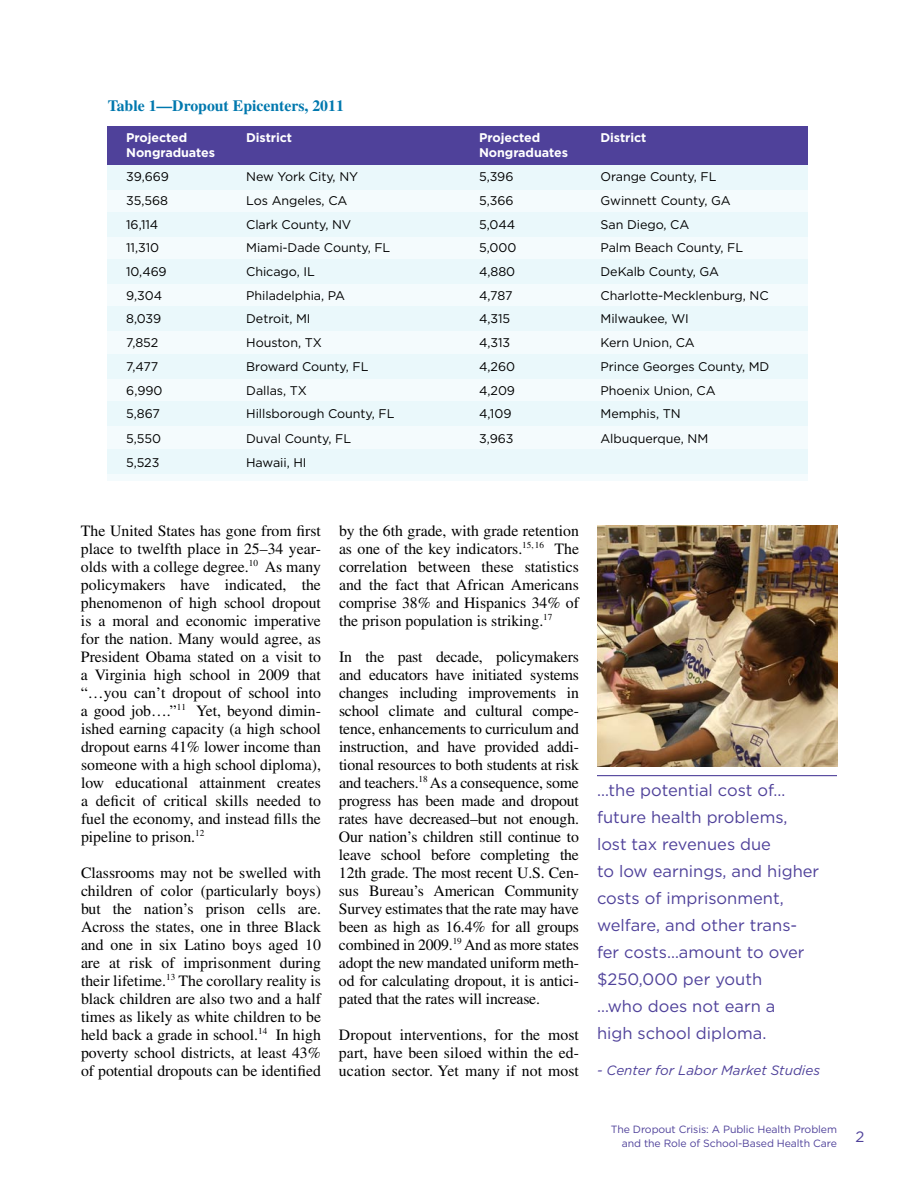
<style>
.page{position:relative;width:918px;height:1188px;background:#fff}
.page>*{position:absolute;margin:0;border:0;box-sizing:border-box;transform-origin:0 0}
.t1{font:16.5px/27px "Gotham";color:#4f419a}
.t2{font:15.75px/18px "Times";color:#000;text-align:justify}
.t3{font:700 15.75px "Times";color:#0078ae}
.t4{font:italic 13.5px "Gotham";color:#4f419a}
.t5{font:12.6px "Gotham";letter-spacing:-.005em;color:#000}
.t6{font:700 12.6px "Gotham";letter-spacing:-.005em;color:#fff}
.t7{font:10.5px/13.2px "Gotham";letter-spacing:-.01em;color:#4f419a}
</style>
<div class="page">
<div style="left:108px;top:151px;width:700px;height:330px;background:#f4fbfd"></div>
<div style="left:108px;top:164px;width:700px;height:25px;background:#eaf8fb"></div>
<div style="left:108px;top:212px;width:700px;height:24px;background:#eaf8fb"></div>
<div style="left:108px;top:260px;width:700px;height:24px;background:#eaf8fb"></div>
<div style="left:108px;top:307px;width:700px;height:24px;background:#eaf8fb"></div>
<div style="left:108px;top:354px;width:700px;height:24px;background:#eaf8fb"></div>
<div style="left:108px;top:402px;width:700px;height:24px;background:#eaf8fb"></div>
<div style="left:108px;top:449px;width:700px;height:24px;background:#eaf8fb"></div>
<div style="left:108px;top:126px;width:700px;height:39px;background:#4f419a"></div>
<img style="left:597px;top:526px;width:241px;height:241px">
<hr style="left:597px;top:775px;width:240px;height:1px;background:#4f419a">
<p class="t3" style="left:108px;top:97px;width:238px">Table 1—Dropout Epicenters, 2011</p>
<p class="t6" style="left:126px;top:129px;width:63px">Projected</p>
<p class="t6" style="left:246px;top:129px;width:47px">District</p>
<p class="t6" style="left:479px;top:129px;width:63px">Projected</p>
<p class="t6" style="left:600px;top:129px;width:47px">District</p>
<p class="t6" style="left:126px;top:145px;width:90px">Nongraduates</p>
<p class="t6" style="left:479px;top:145px;width:90px">Nongraduates</p>
<p class="t5" style="left:126px;top:169px;width:44px">39,669</p>
<p class="t5" style="left:246px;top:169px;width:114px">New York City, NY</p>
<p class="t5" style="left:479px;top:169px;width:36px">5,396</p>
<p class="t5" style="left:600px;top:169px;width:117px">Orange County, FL</p>
<p class="t5" style="left:126px;top:192px;width:43px">35,568</p>
<p class="t5" style="left:246px;top:192px;width:103px">Los Angeles, CA</p>
<p class="t5" style="left:479px;top:192px;width:36px">5,366</p>
<p class="t5" style="left:601px;top:192px;width:132px">Gwinnett County, GA</p>
<p class="t5" style="left:126px;top:216px;width:34px">16,114</p>
<p class="t5" style="left:246px;top:216px;width:107px">Clark County, NV</p>
<p class="t5" style="left:479px;top:216px;width:38px">5,044</p>
<p class="t5" style="left:601px;top:216px;width:90px">San Diego, CA</p>
<p class="t5" style="left:126px;top:240px;width:34px">11,310</p>
<p class="t5" style="left:246px;top:240px;width:146px">Miami-Dade County, FL</p>
<p class="t5" style="left:479px;top:240px;width:39px">5,000</p>
<p class="t5" style="left:601px;top:240px;width:144px">Palm Beach County, FL</p>
<p class="t5" style="left:126px;top:263px;width:42px">10,469</p>
<p class="t5" style="left:246px;top:263px;width:70px">Chicago, IL</p>
<p class="t5" style="left:479px;top:263px;width:38px">4,880</p>
<p class="t5" style="left:601px;top:263px;width:120px">DeKalb County, GA</p>
<p class="t5" style="left:126px;top:287px;width:37px">9,304</p>
<p class="t5" style="left:246px;top:287px;width:101px">Philadelphia, PA</p>
<p class="t5" style="left:479px;top:287px;width:35px">4,787</p>
<p class="t5" style="left:601px;top:287px;width:170px">Charlotte-Mecklenburg, NC</p>
<p class="t5" style="left:126px;top:311px;width:37px">8,039</p>
<p class="t5" style="left:246px;top:311px;width:66px">Detroit, MI</p>
<p class="t5" style="left:479px;top:311px;width:33px">4,315</p>
<p class="t5" style="left:601px;top:311px;width:90px">Milwaukee, WI</p>
<p class="t5" style="left:126px;top:335px;width:34px">7,852</p>
<p class="t5" style="left:246px;top:335px;width:77px">Houston, TX</p>
<p class="t5" style="left:479px;top:335px;width:33px">4,313</p>
<p class="t5" style="left:601px;top:335px;width:96px">Kern Union, CA</p>
<p class="t5" style="left:126px;top:358px;width:33px">7,477</p>
<p class="t5" style="left:246px;top:358px;width:124px">Broward County, FL</p>
<p class="t5" style="left:479px;top:358px;width:37px">4,260</p>
<p class="t5" style="left:601px;top:358px;width:170px">Prince Georges County, MD</p>
<p class="t5" style="left:126px;top:382px;width:38px">6,990</p>
<p class="t5" style="left:246px;top:382px;width:62px">Dallas, TX</p>
<p class="t5" style="left:479px;top:382px;width:37px">4,209</p>
<p class="t5" style="left:601px;top:382px;width:117px">Phoenix Union, CA</p>
<p class="t5" style="left:126px;top:406px;width:35px">5,867</p>
<p class="t5" style="left:246px;top:406px;width:150px">Hillsborough County, FL</p>
<p class="t5" style="left:479px;top:406px;width:34px">4,109</p>
<p class="t5" style="left:601px;top:406px;width:82px">Memphis, TN</p>
<p class="t5" style="left:126px;top:431px;width:36px">5,550</p>
<p class="t5" style="left:246px;top:431px;width:106px">Duval County, FL</p>
<p class="t5" style="left:479px;top:431px;width:36px">3,963</p>
<p class="t5" style="left:600px;top:431px;width:109px">Albuquerque, NM</p>
<p class="t5" style="left:126px;top:455px;width:35px">5,523</p>
<p class="t5" style="left:246px;top:455px;width:62px">Hawaii, HI</p>
<p class="t2" style="left:81px;top:521px;width:242px">The United States has gone from first place to twelfth place in 25–34 year&shy;olds with a college degree.<sup>10</sup> As many policymakers have indicated, the phenomenon of high school dropout is a moral and economic imperative for the nation. Many would agree, as President Obama stated on a visit to a Virginia high school in 2009 that “…you can’t dropout of school into a good job….”<sup>11</sup> Yet, beyond dimin&shy;ished earning capacity (a high school dropout earns 41% lower income than someone with a high school diploma), low educational attainment creates a deficit of critical skills needed to fuel the economy, and instead fills the pipeline to prison.<sup>12</sup></p>
<p class="t2" style="left:81px;top:863px;width:242px">Classrooms may not be swelled with children of color (particularly boys) but the nation’s prison cells are.<br>Across the states, one in three Black and one in six Latino boys aged 10 are at risk of imprisonment during their lifetime.<sup>13</sup> The corollary reality is black children are also two and a half times as likely as white children to be held back a grade in school.<sup>14</sup> In high poverty school districts, at least 43% of potential dropouts can be identified</p>
<p class="t2" style="left:339px;top:521px;width:242px">by the 6th grade, with grade retention as one of the key indicators.<sup>15,16</sup> The correlation between these statistics and the fact that African Americans comprise 38% and Hispanics 34% of the prison population is striking.<sup>17</sup></p>
<p class="t2" style="left:339px;top:647px;width:242px">In the past decade, policymakers and educators have initiated systems changes including improvements in school climate and cultural compe&shy;tence, enhancements to curriculum and instruction, and have provided addi&shy;tional resources to both students at risk and teachers.<sup>18</sup> As a consequence, some progress has been made and dropout rates have decreased–but not enough.<br>Our nation’s children still continue to leave school before completing the 12th grade. The most recent U.S. Cen&shy;sus Bureau’s American Community Survey estimates that the rate may have been as high as 16.4% for all groups combined in 2009.<sup>19</sup> And as more states adopt the new mandated uniform meth&shy;od for calculating dropout, it is antici&shy;pated that the rates will increase.</p>
<p class="t2" style="left:339px;top:1025px;width:242px">Dropout interventions, for the most part, have been siloed within the ed&shy;ucation sector. Yet many if not most</p>
<p class="t1" style="left:597px;top:776px;width:224px">…the potential cost of… future health problems, lost tax revenues due<br>to low earnings, and higher costs of imprisonment, welfare, and other trans&shy;fer costs…amount to over $250,000 per youth<br>…who does not earn a<br>high school diploma.</p>
<p class="t4" style="left:597px;top:1061px;width:225px">- Center for Labor Market Studies</p>
<p class="t7" style="left:622px;top:1123px;width:244px;text-indent:-11px">The Dropout Crisis: A Public Health Problem<br>and the Role of School-Based Health Care <sup>2</sup></p>
</div>
